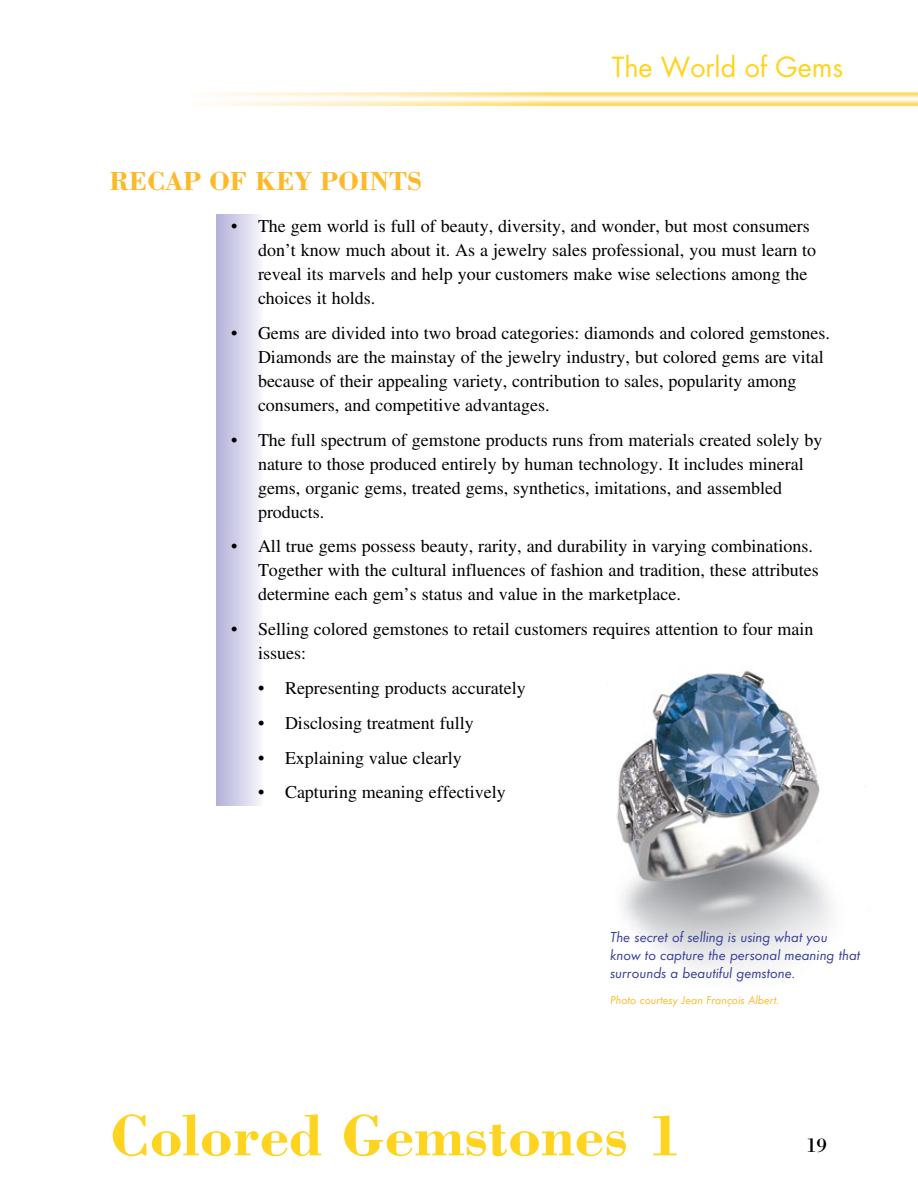
<style>
.page{position:relative;width:918px;height:1188px;background:#fff}
.page>*{position:absolute;margin:0;border:0;box-sizing:border-box;transform-origin:0 0}
.t1{font:700 60px "Bodoni";color:#ffd420}
.t2{font:700 27px "Bodoni";color:#fdb927}
.t3{font:27px "Futura";color:#ffd420}
.t4{font:21px "Bodoni";color:#000}
.t5{font:18px/24px "Times";color:#000}
.t6{font:italic 15px/18px "Futura T";color:#363e99}
.t7{font:italic 12px "Futura T";color:#fdb927}
</style>
<div class="page">
<img style="left:202px;top:92px;width:716px;height:14px">
<div style="left:216px;top:215px;width:47px;height:591px;background:linear-gradient(to right,#b2b0d8,#f8f7fc)"></div>
<img style="left:617px;top:670px;width:216px;height:299px">
<h2 class="t3" style="left:612px;top:48px;width:233px">The World of Gems</h2>
<h2 class="t2" style="left:110px;top:164px;width:312px">RECAP OF KEY POINTS</h2>
<p class="t5" style="left:258px;top:214px;width:560px;text-indent:-27px">• The gem world is full of beauty, diversity, and wonder, but most consumers don’t know much about it. As a jewelry sales professional, you must learn to reveal its marvels and help your customers make wise selections among the choices it holds.</p>
<p class="t5" style="left:258px;top:321px;width:573px;text-indent:-27px">• Gems are divided into two broad categories: diamonds and colored gemstones.<br>Diamonds are the mainstay of the jewelry industry, but colored gems are vital because of their appealing variety, contribution to sales, popularity among consumers, and competitive advantages.</p>
<p class="t5" style="left:258px;top:428px;width:566px;text-indent:-27px">• The full spectrum of gemstone products runs from materials created solely by nature to those produced entirely by human technology. It includes mineral gems, organic gems, treated gems, synthetics, imitations, and assembled products.</p>
<p class="t5" style="left:258px;top:534px;width:562px;text-indent:-27px">• All true gems possess beauty, rarity, and durability in varying combinations.<br>Together with the cultural influences of fashion and tradition, these attributes determine each gem’s status and value in the marketplace.</p>
<p class="t5" style="left:258px;top:617px;width:557px;text-indent:-27px">• Selling colored gemstones to retail customers requires attention to four main issues:</p>
<p class="t5" style="left:258px;top:676px;width:269px">• Representing products accurately</p>
<p class="t5" style="left:258px;top:711px;width:217px">• Disclosing treatment fully</p>
<p class="t5" style="left:258px;top:746px;width:205px">• Explaining value clearly</p>
<p class="t5" style="left:258px;top:780px;width:249px">• Capturing meaning effectively</p>
<p class="t6" style="left:610px;top:928px;width:252px">The secret of selling is using what you know to capture the personal meaning that surrounds a beautiful gemstone.</p>
<p class="t7" style="left:610px;top:993px;width:171px">Photo courtesy Jean François Albert.</p>
<h1 class="t1" style="left:110px;top:1098px;width:575px">Colored Gemstones 1</h1>
<p class="t4" style="left:806px;top:1132px;width:22px">19</p>
</div>
